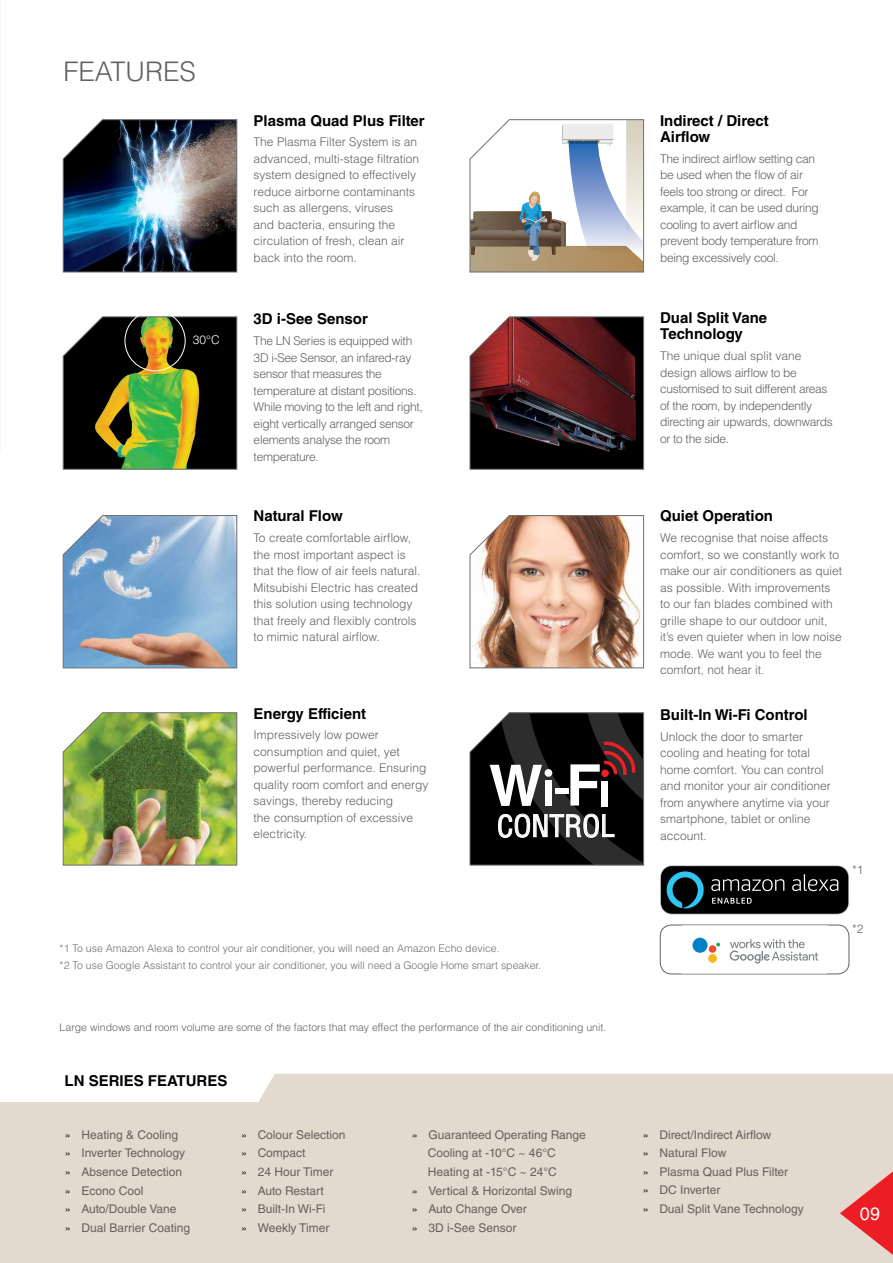
<style>
.page{position:relative;width:893px;height:1263px;background:#fff}
.page>*{position:absolute;margin:0;border:0;box-sizing:border-box;transform-origin:0 0}
.t1{font:condensed 29.55px "Helvetica LT Std";color:#fff}
.t2{font:300 27px "Helvetica LT Std";color:#65615e}
.t3{font:18px "Helvetica LT Std";color:#fff}
.t4{font:700 15px/16.5px "Helvetica LT Std";color:#000}
.t5{font:300 12px/16.5px "Helvetica LT Std";color:#65615e}
.t6{font:300 12px/16.5px "Helvetica LT Std";letter-spacing:-.025em;color:#65615e}
.t7{font:12px/18.6px "Helvetica LT Std";color:#65615e}
.t8{font:300 12px "Helvetica LT Std";color:#fff}
.t9{font:300 10.5px/16.8px "Helvetica LT Std";color:#6d6e71}
.t10{font:300 10.5px "Helvetica LT Std";color:#65615e}
.s1{font-weight:300;color:#000}
</style>
<div class="page">
<img style="left:0;top:0;width:1px;height:452px">
<div style="left:0;top:1074px;width:893px;height:189px;background:#e3d9cf"></div>
<svg style="left:469px;top:119px;width:175px;height:154px"></svg>
<img style="left:62px;top:119px;width:176px;height:154px">
<img style="left:62px;top:316px;width:176px;height:154px">
<svg style="left:469px;top:316px;width:175px;height:154px;background:#472124"></svg>
<svg style="left:62px;top:515px;width:176px;height:154px;background:#8eaac6"></svg>
<img style="left:469px;top:515px;width:175px;height:154px">
<img style="left:62px;top:712px;width:176px;height:154px">
<svg style="left:469px;top:712px;width:175px;height:154px;background:#353233"></svg>
<div style="left:125px;top:310px;width:60px;height:61px;border:1px solid #fff;border-radius:50%"></div>
<svg style="left:660px;top:865px;width:189px;height:49px;background:#1b2326"></svg>
<div style="left:660px;top:925px;width:189px;height:49px;border:1px solid #65615e;border-radius:11px"></div>
<div style="left:678px;top:925px;width:154px;height:48px;background:#fff;border-radius:6px"></div>
<svg style="left:730px;top:939px;width:88px;height:24px"></svg>
<svg style="left:716px;top:943px;width:4px;height:3px"></svg>
<div style="left:709px;top:945px;width:7px;height:8px;background:#f04931;border-radius:50%"></div>
<div style="left:708px;top:954px;width:9px;height:9px;background:#f8ba17;border-radius:50%"></div>
<div style="left:692px;top:938px;width:15px;height:15px;background:#0081c6;border-radius:50%"></div>
<svg style="left:840px;top:1159px;width:53px;height:104px;background:#e78d8a"></svg>
<h2 class="t2" style="left:63px;top:55px;width:134px">FEATURES</h2>
<p class="t8" style="left:193px;top:332px;width:28px">30°C</p>
<p class="t4" style="left:254px;top:112px;width:173px">Plasma Quad Plus Filter</p>
<p class="t5" style="left:254px;top:134px;width:167px">The Plasma Filter System is an advanced, multi-stage filtration system designed to effectively reduce airborne contaminants such as allergens, viruses<br>and bacteria, ensuring the circulation of fresh, clean air back into the room.</p>
<p class="t4" style="left:254px;top:310px;width:116px">3D i-See Sensor</p>
<p class="t6" style="left:254px;top:332px;width:171px">The LN Series is equipped with<br>3D i-See Sensor, an infared-ray sensor that measures the temperature at distant positions.<br>While moving to the left and right, eight vertically arranged sensor elements analyse the room temperature.</p>
<p class="t4" style="left:254px;top:508px;width:91px">Natural Flow</p>
<p class="t5" style="left:254px;top:530px;width:168px">To create comfortable airflow, the most important aspect is that the flow of air feels natural.<br>Mitsubishi Electric has created this solution using technology that freely and flexibly controls to mimic natural airflow.</p>
<p class="t4" style="left:254px;top:705px;width:114px">Energy Efficient</p>
<p class="t5" style="left:254px;top:727px;width:176px">Impressively low power consumption and quiet, yet powerful performance. Ensuring quality room comfort and energy savings, thereby reducing<br>the consumption of excessive electricity.</p>
<h1 class="t1" style="left:497px;top:807px;width:119px">CONTROL</h1>
<p class="t9" style="left:60px;top:940px;width:483px">*1 To use Amazon Alexa to control your air conditioner, you will need an Amazon Echo device.<br>*2 To use Google Assistant to control your air conditioner, you will need a Google Home smart speaker.</p>
<p class="t10" style="left:60px;top:1021px;width:548px">Large windows and room volume are some of the factors that may effect the performance of the air conditioning unit.</p>
<p class="t4" style="left:65px;top:1072px;width:164px">LN SERIES FEATURES</p>
<p class="t7" style="left:65px;top:1125px;width:127px"><span class="s1">»</span> Heating &amp; Cooling<br><span class="s1">»</span> Inverter Technology <span class="s1">»</span> Absence Detection <span class="s1">»</span> Econo Cool<br><span class="s1">»</span> Auto/Double Vane<br><span class="s1">»</span> Dual Barrier Coating</p>
<p class="t7" style="left:241px;top:1125px;width:106px"><span class="s1">»</span> Colour Selection <span class="s1">»</span> Compact<br><span class="s1">»</span> 24 Hour Timer<br><span class="s1">»</span> Auto Restart<br><span class="s1">»</span> Built-In Wi-Fi<br><span class="s1">»</span> Weekly Timer</p>
<p class="t7" style="left:411px;top:1125px;width:176px"><span class="s1">»</span> Guaranteed Operating Range</p>
<p class="t7" style="left:428px;top:1144px;width:129px">Cooling at -10°C ~ 46°C</p>
<p class="t7" style="left:428px;top:1162px;width:130px">Heating at -15°C ~ 24°C</p>
<p class="t7" style="left:411px;top:1181px;width:162px"><span class="s1">»</span> Vertical &amp; Horizontal Swing</p>
<p class="t7" style="left:411px;top:1199px;width:117px"><span class="s1">»</span> Auto Change Over</p>
<p class="t7" style="left:411px;top:1218px;width:107px"><span class="s1">»</span> 3D i-See Sensor</p>
<p class="t4" style="left:660px;top:112px;width:110px">Indirect / Direct<br>Airflow</p>
<p class="t6" style="left:660px;top:150px;width:160px">The indirect airflow setting can be used when the flow of air feels too strong or direct. For example, it can be used during cooling to avert airflow and prevent body temperature from being excessively cool.</p>
<p class="t4" style="left:660px;top:309px;width:109px">Dual Split Vane<br>Technology</p>
<p class="t6" style="left:660px;top:347px;width:174px">The unique dual split vane design allows airflow to be customised to suit different areas of the room, by independently directing air upwards, downwards or to the side.</p>
<p class="t4" style="left:660px;top:508px;width:115px">Quiet Operation</p>
<p class="t5" style="left:660px;top:530px;width:184px">We recognise that noise affects comfort, so we constantly work to make our air conditioners as quiet as possible. With improvements to our fan blades combined with grille shape to our outdoor unit, it’s even quieter when in low noise mode. We want you to feel the comfort, not hear it.</p>
<p class="t4" style="left:660px;top:706px;width:149px">Built-In Wi-Fi Control</p>
<p class="t5" style="left:660px;top:728px;width:172px">Unlock the door to smarter cooling and heating for total home comfort. You can control and monitor your air conditioner from anywhere anytime via your smartphone, tablet or online</p>
<p class="t5" style="left:660px;top:827px;width:48px">account.</p>
<p class="t5" style="left:852px;top:861px;width:13px">*1</p>
<p class="t5" style="left:852px;top:921px;width:13px">*2</p>
<p class="t7" style="left:642px;top:1125px;width:163px"><span class="s1">»</span> Direct/Indirect Airflow<br><span class="s1">»</span> Natural Flow<br><span class="s1">»</span> Plasma Quad Plus Filter<br><span class="s1">»</span> DC Inverter<br><span class="s1">»</span> Dual Split Vane Technology</p>
<h3 class="t3" style="left:860px;top:1203px;width:22px">09</h3>
</div>
